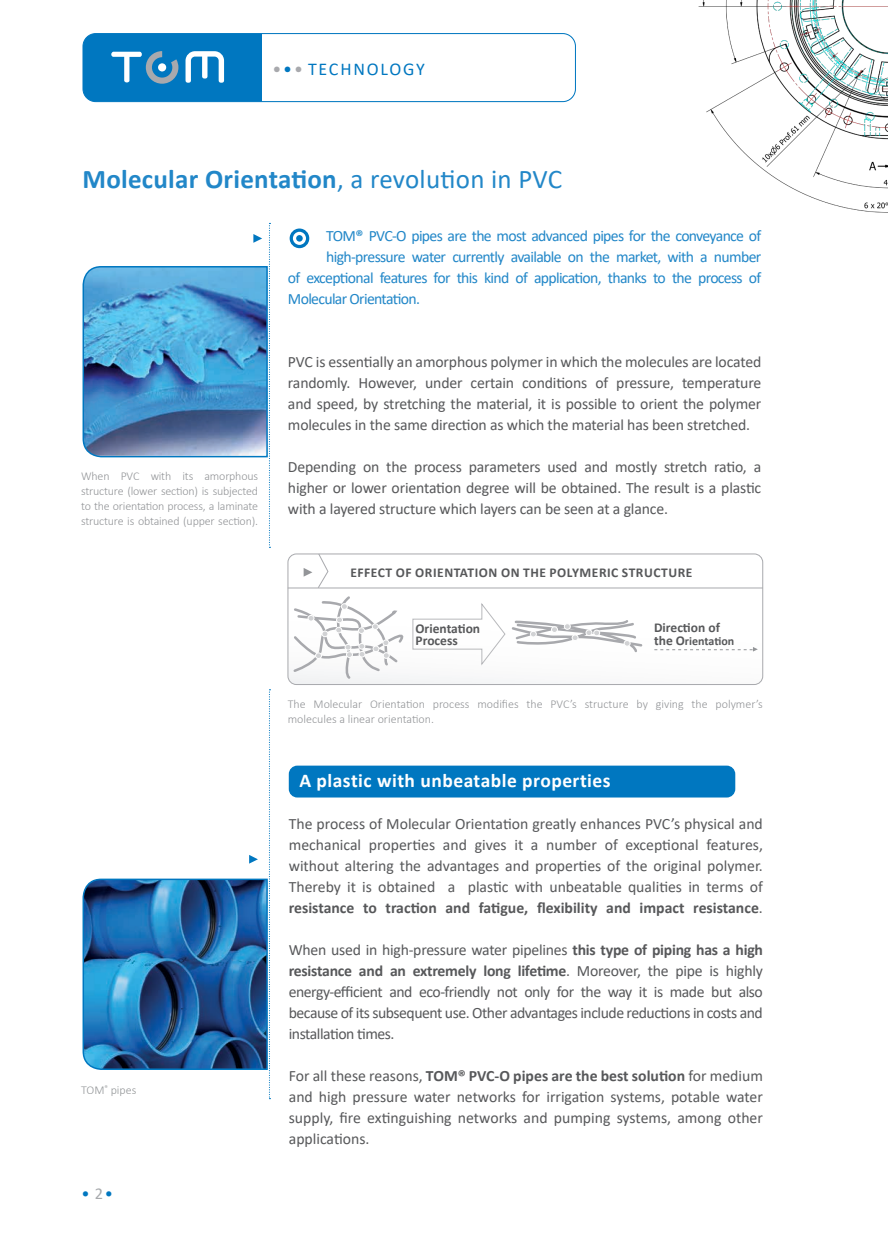
<style>
.page{position:relative;width:888px;height:1258px;background:#fff}
.page>*{position:absolute;margin:0;border:0;box-sizing:border-box;transform-origin:0 0}
.t1{font:700 27px "Calibri";letter-spacing:.01em;color:#2287c8}
.t2{font:700 19.5px "Calibri";letter-spacing:.025em;color:#fff}
.t3{font:18px "Calibri";letter-spacing:.1em;color:#0077c0}
.t4{font:16.5px "Calibri";color:#0077c0}
.t5{font:15.75px/21px "Calibri";letter-spacing:-.01em;color:#57585a;text-align:justify}
.t6{font:15.75px "Calibri";letter-spacing:-.045em;color:#2287c8}
.t7{font:700 15.75px "Calibri";color:#57585a}
.t8{font:700 13.5px "Calibri";letter-spacing:.04em;color:#57585a}
.t9{font:700 13.5px "Calibri";color:#57585a}
.t10{font:300 12px/15px "Calibri";color:#939598;text-align:justify}
.t11{font:700 12px "Calibri";color:#57585a}
.t12{font:300 12px "Calibri";color:#939698}
.s1{color:#a8a9ad}
.s2{font-weight:400}
.s3{color:#0077c0}
.s4{color:#a7a9ac}
.s5{font-size:13.5px}
.s6{font-weight:700}
.s7{font-weight:700;color:#58595b}
</style>
<div class="page">
<div style="left:83px;top:34px;width:492px;height:68px;background:#0077c0;border-radius:13px"></div>
<div style="left:262px;top:34px;width:313px;height:68px;background:#fff"></div>
<div style="left:83px;top:33px;width:493px;height:69px;border:1px solid #0077c0;border-radius:13px"></div>
<svg style="left:186px;top:51px;width:38px;height:32px"></svg>
<svg style="left:111px;top:51px;width:67px;height:33px"></svg>
<div style="left:158px;top:63px;width:8px;height:8px;background:#fff;border-radius:50%"></div>
<img style="left:698px;top:0;width:190px;height:213px">
<svg style="left:290px;top:228px;width:19px;height:20px"></svg>
<svg style="left:82px;top:223px;width:188px;height:325px"></svg>
<svg style="left:82px;top:689px;width:188px;height:410px"></svg>
<svg style="left:288px;top:554px;width:475px;height:130px"></svg>
<div style="left:288px;top:554px;width:475px;height:131px;border:1px solid #a8a9ad;border-radius:9px"></div>
<hr style="left:288px;top:588px;width:475px;height:1px;background:#a8a9ad">
<svg style="left:318px;top:553px;width:10px;height:35px"></svg>
<svg style="left:304px;top:568px;width:8px;height:9px"></svg>
<div style="left:289px;top:766px;width:446px;height:31px;background:#0077c0;border-radius:9px"></div>
<svg style="left:292px;top:594px;width:352px;height:91px"></svg>
<svg style="left:654px;top:647px;width:104px;height:4px"></svg>
<p class="t3" style="left:273px;top:56px;width:154px"><span class="s1">•</span>•<span class="s1">•</span> TECHNOLOGY</p>
<p class="t1" style="left:83px;top:160px;width:481px">Molecular Orientation<span class="s2">, a revolution in PVC</span></p>
<p class="t6" style="left:326px;top:224px;width:436px">TOM<span class="s3">®</span> PVC-O pipes are the most advanced pipes for the conveyance of</p>
<p class="t6" style="left:326px;top:245px;width:436px">high-pressure water currently available on the market, with a number</p>
<p class="t6" style="left:288px;top:266px;width:475px">of exceptional features for this kind of application, thanks to the process of</p>
<p class="t6" style="left:288px;top:287px;width:134px">Molecular Orientation.</p>
<p class="t10" style="left:81px;top:469px;width:178px">When PVC with its amorphous structure (lower section) is subjected to the orientation process, a laminate structure is obtained (upper section).</p>
<p class="t12" style="left:81px;top:1082px;width:57px">TOM<sup>®</sup> pipes</p>
<p class="t4" style="left:82px;top:1182px;width:33px">•<span class="s4">2</span>•</p>
<p class="t5" style="left:288px;top:350px;width:475px">PVC is essentially an amorphous polymer in which the molecules are located randomly. However, under certain conditions of pressure, temperature and speed, by stretching the material, it is possible to orient the polymer molecules in the same direction as which the material has been stretched.</p>
<p class="t5" style="left:288px;top:455px;width:475px">Depending on the process parameters used and mostly stretch ratio, a</p>
<p class="t5" style="left:288px;top:476px;width:475px">higher or lower orientation degree will be obtained. The result is a plastic</p>
<p class="t5" style="left:288px;top:497px;width:382px">with a layered structure which layers can be seen at a glance.</p>
<p class="t8" style="left:350px;top:563px;width:344px">EFFECT OF ORIENTATION ON THE POLYMERIC STRUCTURE</p>
<p class="t9" style="left:415px;top:619px;width:66px">Orientation</p>
<p class="t9" style="left:415px;top:631px;width:44px">Process</p>
<p class="t9" style="left:654px;top:618px;width:67px">Direction of</p>
<p class="t11" style="left:654px;top:633px;width:82px"><span class="s5">the O</span>rientation</p>
<p class="t10" style="left:288px;top:697px;width:477px">The Molecular Orientation process modifies the PVC’s structure by giving the polymer’s</p>
<p class="t10" style="left:288px;top:712px;width:148px">molecules a linear orientation.</p>
<p class="t2" style="left:299px;top:766px;width:313px">A plastic with unbeatable properties</p>
<p class="t5" style="left:289px;top:812px;width:476px">The process of Molecular Orientation greatly enhances PVC’s physical and</p>
<p class="t5" style="left:289px;top:833px;width:476px">mechanical properties and gives it a number of exceptional features,</p>
<p class="t5" style="left:289px;top:854px;width:476px">without altering the advantages and properties of the original polymer.</p>
<p class="t5" style="left:289px;top:875px;width:476px">Thereby it is obtained a plastic with unbeatable qualities in terms of</p>
<p class="t7" style="left:289px;top:896px;width:476px">resistance to traction and fatigue, flexibility and impact resistance<span class="s2">.</span></p>
<p class="t5" style="left:289px;top:938px;width:476px">When used in high-pressure water pipelines <span class="s6">this type of piping has a high resistance and an extremely long lifetime</span>. Moreover, the pipe is highly</p>
<p class="t5" style="left:289px;top:980px;width:476px">energy-efficient and eco-friendly not only for the way it is made but also because of its subsequent use. Other advantages include reductions in costs and installation times.</p>
<p class="t5" style="left:289px;top:1064px;width:476px">For all these reasons, <span class="s6">TOM</span><span class="s7">®</span> <span class="s6">PVC-O pipes are the best solution</span> for medium and high pressure water networks for irrigation systems, potable water supply, fire extinguishing networks and pumping systems, among other applications.</p>
</div>
